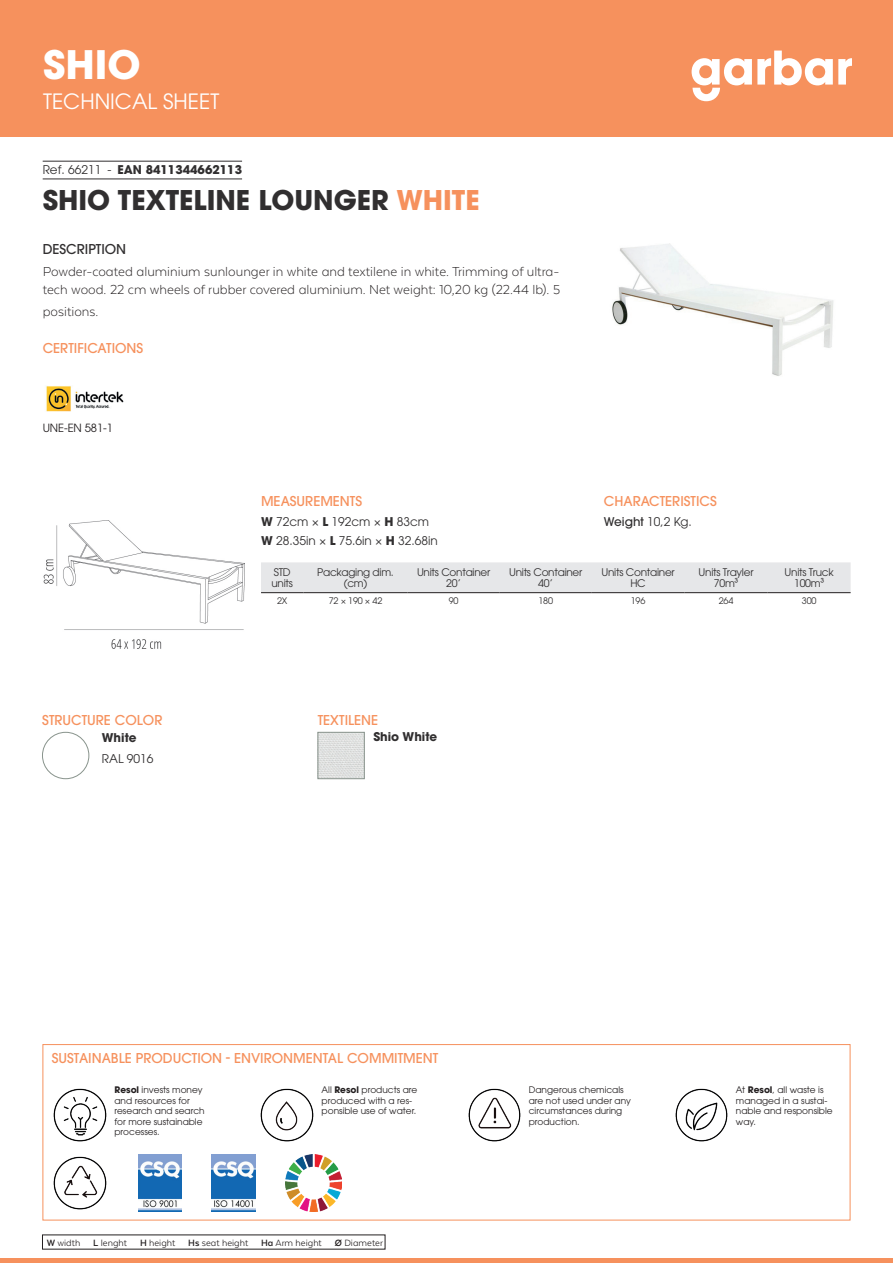
<style>
.page{position:relative;width:893px;height:1263px;background:#fff}
.page>*{position:absolute;margin:0;border:0;box-sizing:border-box;transform-origin:0 0}
.t1{font:700 39px "ITC Avant Garde Pro";color:#fff}
.t2{font:700 27px "ITC Avant Garde Pro";color:#312f30}
.t3{font:21px "ITC Avant Garde Pro";color:#fff}
.t4{font:300 15px/18px "Texta Alt";color:#231f20}
.t5{font:500 13.5px "ITC Avant Garde Pro";color:#f6915d}
.t6{font:500 13.5px "ITC Avant Garde Pro";color:#312f30}
.t7{font:12px/19.5px "ITC Avant Garde Pro";color:#312f30}
.t8{font:700 12px "ITC Avant Garde Pro";color:#312f30}
.t9{font:11.25px "ITC Avant Garde Pro";letter-spacing:-.01em;color:#231f20}
.t10{font:10.5px/10.5px "ITC Avant Garde Pro";letter-spacing:-.025em;color:#312f30;text-align:center}
.t11{font:10.5px "Texta Alt";color:#231f20}
.t12{font:9px/10.5px "ITC Avant Garde Pro";color:#231f20}
.t13{font:9px "ITC Avant Garde Pro";letter-spacing:-.02em;color:#312f30}
.s1{font-weight:400}
.s2{color:#f6915d}
.s3{font-weight:700}
.s4{font-weight:500}
</style>
<div class="page">
<div style="left:0;top:0;width:893px;height:137px;background:#f6915d"></div>
<hr style="left:0;top:1259px;width:893px;height:4px;background:#f6915d">
<svg style="left:692px;top:51px;width:160px;height:50px"></svg>
<hr style="left:43px;top:161px;width:199px;height:1px;background:#312f30">
<hr style="left:43px;top:179px;width:199px;height:1px;background:#312f30">
<img style="left:46px;top:386px;width:78px;height:26px">
<img style="left:612px;top:243px;width:222px;height:133px">
<img style="left:42px;top:732px;width:47px;height:47px;border-radius:23px">
<div style="left:42px;top:732px;width:47px;height:47px;border:1px solid #89948d;border-radius:50%"></div>
<img style="left:320px;top:734px;width:42px;height:43px">
<div style="left:318px;top:732px;width:46px;height:47px;border:1px solid #89948d"></div>
<img style="left:43px;top:520px;width:202px;height:129px">
<div style="left:261px;top:562px;width:590px;height:30px;background:#e6e7e9"></div>
<hr style="left:261px;top:592px;width:42px;height:1px;background:#231f20">
<hr style="left:303px;top:592px;width:105px;height:1px;background:#231f20">
<hr style="left:408px;top:592px;width:92px;height:1px;background:#231f20">
<hr style="left:500px;top:592px;width:92px;height:1px;background:#231f20">
<hr style="left:592px;top:592px;width:92px;height:1px;background:#231f20">
<hr style="left:684px;top:592px;width:84px;height:1px;background:#231f20">
<hr style="left:768px;top:592px;width:83px;height:1px;background:#231f20">
<img style="left:53px;top:1088px;width:54px;height:54px">
<img style="left:260px;top:1088px;width:54px;height:54px">
<img style="left:468px;top:1088px;width:53px;height:54px">
<img style="left:675px;top:1088px;width:53px;height:54px">
<img style="left:53px;top:1156px;width:54px;height:54px">
<img style="left:138px;top:1155px;width:44px;height:56px">
<img style="left:212px;top:1155px;width:43px;height:56px">
<img style="left:285px;top:1155px;width:57px;height:56px">
<div style="left:43px;top:1044px;width:807px;height:176px;border:1px solid #f6915d"></div>
<h1 class="t1" style="left:43px;top:39px;width:99px">SHIO</h1>
<h3 class="t3" style="left:43px;top:88px;width:178px">TECHNICAL SHEET</h3>
<h3 class="t8" style="left:43px;top:162px;width:201px"><span class="s1">Ref. 66211 -</span> EAN 8411344662113</h3>
<h2 class="t2" style="left:43px;top:182px;width:438px">SHIO TEXTELINE LOUNGER <span class="s2">WHITE</span></h2>
<h3 class="t6" style="left:43px;top:240px;width:85px">DESCRIPTION</h3>
<h3 class="t4" style="left:43px;top:263px;width:519px">Powder-coated aluminium sunlounger in white and textilene in white. Trimming of ultra&shy;tech wood. 22 cm wheels of rubber covered aluminium. Net weight: 10,20 kg (22.44 lb). 5</h3>
<h3 class="t4" style="left:43px;top:302px;width:57px">positions.</h3>
<h3 class="t5" style="left:43px;top:340px;width:102px">CERTIFICATIONS</h3>
<p class="t9" style="left:43px;top:421px;width:72px">UNE-EN 581-1</p>
<h3 class="t5" style="left:42px;top:712px;width:122px">STRUCTURE COLOR</h3>
<h3 class="t8" style="left:102px;top:729px;width:36px">White</h3>
<h3 class="t7" style="left:102px;top:748px;width:53px">RAL 9016</h3>
<h3 class="t5" style="left:261px;top:493px;width:103px">MEASUREMENTS</h3>
<h3 class="t7" style="left:261px;top:512px;width:178px"><span class="s3">W</span> 72cm × <span class="s3">L</span> 192cm × <span class="s3">H</span> 83cm<br><span class="s3">W</span> 28.35in × <span class="s3">L</span> 75.6in × <span class="s3">H</span> 32.68in</h3>
<p class="t10" style="left:271px;top:567px;width:23px;text-align:left">STD units</p>
<p class="t10" style="left:317px;top:567px;width:78px">Packaging dim. (cm)</p>
<p class="t10" style="left:417px;top:567px;width:75px">Units Container<br>20’</p>
<p class="t10" style="left:509px;top:567px;width:75px">Units Container<br>40’</p>
<p class="t10" style="left:601px;top:567px;width:75px">Units Container<br>HC</p>
<p class="t10" style="left:699px;top:567px;width:56px">Units Trayler<br>70m³</p>
<p class="t10" style="left:785px;top:567px;width:51px">Units Truck<br>100m³</p>
<p class="t13" style="left:277px;top:595px;width:12px">2X</p>
<p class="t13" style="left:329px;top:595px;width:55px">72 × 190 × 42</p>
<p class="t13" style="left:449px;top:595px;width:11px">90</p>
<p class="t13" style="left:538px;top:595px;width:16px">180</p>
<p class="t13" style="left:631px;top:595px;width:16px">196</p>
<p class="t13" style="left:719px;top:595px;width:16px">264</p>
<p class="t13" style="left:802px;top:595px;width:16px">300</p>
<h3 class="t5" style="left:604px;top:493px;width:114px">CHARACTERISTICS</h3>
<h3 class="t7" style="left:604px;top:512px;width:89px"><span class="s4">Weight</span> 10,2 Kg.</h3>
<h3 class="t5" style="left:318px;top:712px;width:62px">TEXTILENE</h3>
<h3 class="t8" style="left:373px;top:729px;width:65px">Shio White</h3>
<h3 class="t5" style="left:52px;top:1050px;width:388px">SUSTAINABLE PRODUCTION - ENVIRONMENTAL COMMITMENT</h3>
<p class="t12" style="left:114px;top:1085px;width:92px"><span class="s3">Resol</span> invests money and resources for research and search for more sustainable processes.</p>
<p class="t12" style="left:322px;top:1085px;width:97px">All <span class="s3">Resol</span> products are produced with a res&shy;ponsible use of water.</p>
<p class="t12" style="left:529px;top:1085px;width:104px">Dangerous chemicals are not used under any circumstances during production.</p>
<p class="t12" style="left:736px;top:1085px;width:98px">At <span class="s3">Resol</span>, all waste is managed in a sustai&shy;nable and responsible way.</p>
<p class="t11" style="left:47px;top:1237px;width:338px"><span class="s3">W</span> width <span class="s3">L</span> lenght <span class="s3">H</span> height <span class="s3">Hs</span> seat height <span class="s3">Ha</span> Arm height <span class="s3">Ø</span> Diameter</p>
</div>
